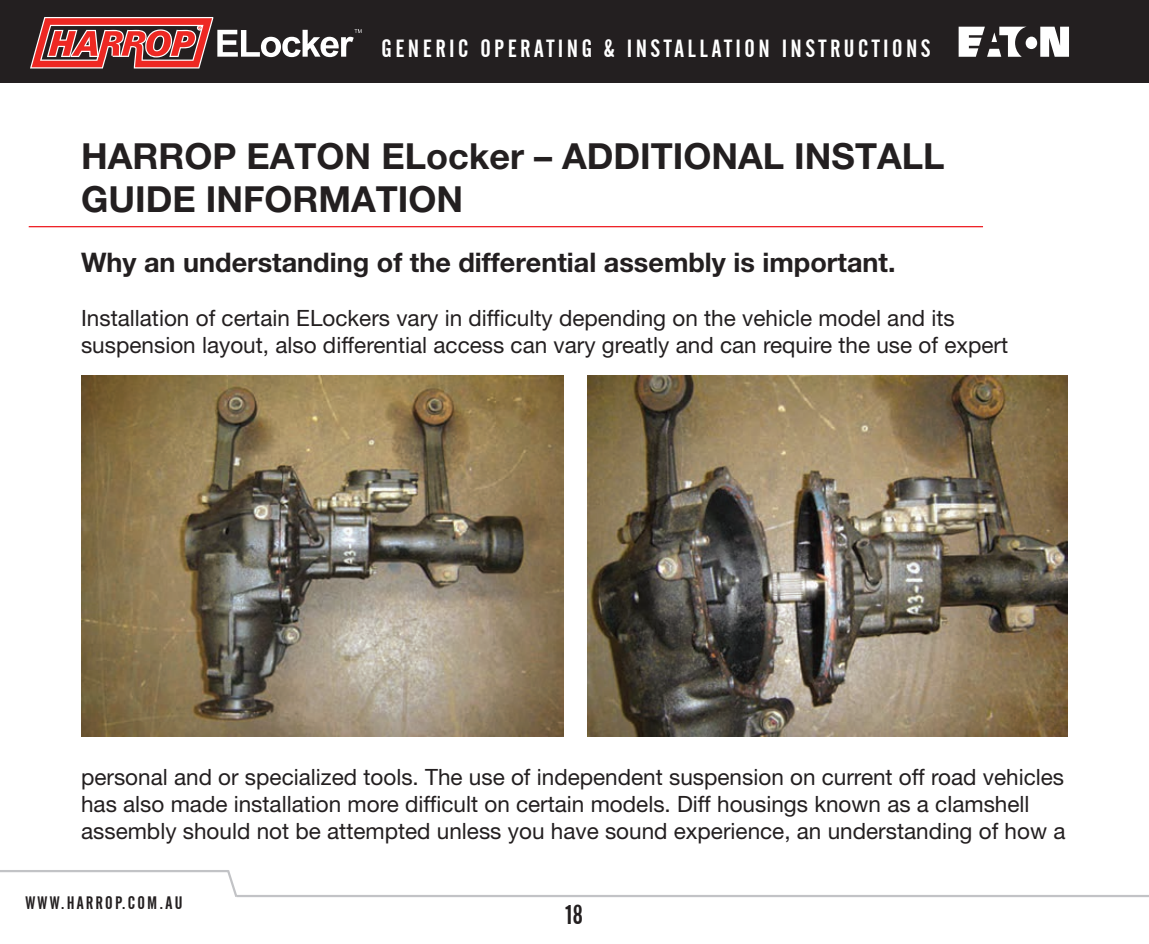
<style>
.page{position:relative;width:1149px;height:944px;background:#fff}
.page>*{position:absolute;margin:0;border:0;box-sizing:border-box;transform-origin:0 0}
.Heading1{font:700 36px/43.2px "Helvetica Neue";color:#231f20}
.Heading2{font:700 27px "Helvetica Neue";color:#231f20}
.t1{font:27px "Alternate Gothic No 2 BT";color:#231f20}
.t2{font:24.75px "Alternate Gothic No 2 BT";letter-spacing:.14em;color:#fff}
.t3{font:22.5px/27px "Helvetica Neue LT Std";color:#231f20}
.t4{font:18px "Alternate Gothic No 2 BT";letter-spacing:.12em;color:#231f20}
</style>
<div class="page">
<hr style="left:1148px;top:0;width:1px;height:83px;background:#231f20">
<div style="left:0;top:0;width:1148px;height:83px;background:#231f20"></div>
<svg style="left:30px;top:17px;width:331px;height:52px"></svg>
<hr style="left:236px;top:895px;width:912px;height:2px;background:#c2c3c6">
<hr style="left:0;top:870px;width:228px;height:2px;background:#c2c3c6">
<svg style="left:225px;top:870px;width:12px;height:27px"></svg>
<svg style="left:958px;top:27px;width:110px;height:30px"></svg>
<hr style="left:29px;top:226px;width:953px;height:1px;background:#ee1d23">
<img style="left:81px;top:376px;width:482px;height:360px">
<img style="left:587px;top:376px;width:480px;height:360px">
<p class="t2" style="left:381px;top:34px;width:550px">GENERIC OPERATING &amp; INSTALLATION INSTRUCTIONS</p>
<p class="Heading1" style="left:81px;top:134px;width:864px">HARROP EATON ELocker – ADDITIONAL INSTALL<br>GUIDE INFORMATION</p>
<p class="Heading2" style="left:81px;top:245px;width:815px">Why an understanding of the differential assembly is important.</p>
<p class="t3" style="left:81px;top:304px;width:928px">Installation of certain ELockers vary in difficulty depending on the vehicle model and its suspension layout, also differential access can vary greatly and can require the use of expert</p>
<p class="t3" style="left:81px;top:763px;width:985px">personal and or specialized tools. The use of independent suspension on current off road vehicles has also made installation more difficult on certain models. Diff housings known as a clamshell assembly should not be attempted unless you have sound experience, an understanding of how a</p>
<p class="t4" style="left:26px;top:893px;width:158px">WWW.HARROP.COM.AU</p>
<p class="t1" style="left:565px;top:900px;width:19px">18</p>
</div>
